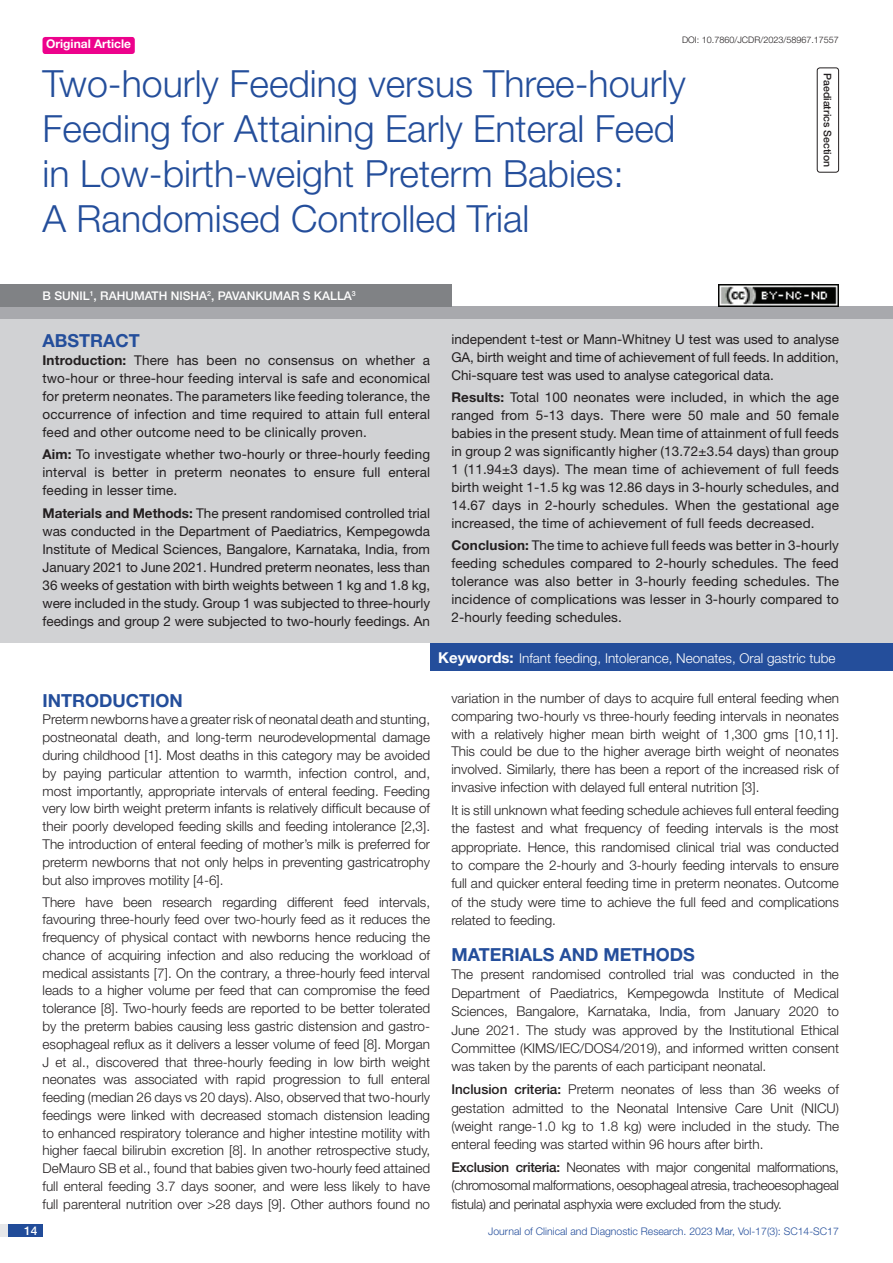
<style>
.page{position:relative;width:893px;height:1263px;background:#fff}
.page>*{position:absolute;margin:0;border:0;box-sizing:border-box;transform-origin:0 0}
.t1{font:300 37.5px/45px "Helvetica Neue";color:#244e9b}
.Heading{font:700 18px "Helvetica Neue";color:#244e9b}
.Abstract_head{font:700 18px "Helvetica Neue";color:#244e9b}
.Body_text{font:300 13.5px/17.9px "Helvetica Neue";color:#231f20;text-align:justify}
.Abstract_Text{font:13.5px/18px "Helvetica Neue";letter-spacing:.01em;color:#231f20;text-align:justify}
.Key_words{font:300 13.5px "Helvetica Neue";color:#fff}
.Author{font:500 12px "Helvetica Neue";color:#fff}
.t2{font:700 12px "Helvetica Neue";color:#fff}
.t3{font:300 10.5px "Helvetica Neue";color:#244e9b}
.section{font:500 10.5px "Helvetica Neue";color:#231f20}
.DOI{font:300 9px "Helvetica Neue";color:#231f20}
.s1{font-weight:700}
.s2{font-weight:700;font-size:15px}
.s3{font-weight:500}
</style>
<div class="page">
<div style="left:0;top:1224px;width:43px;height:13px;background:#e6e7e9"></div>
<div style="left:8px;top:1224px;width:35px;height:13px;background:#214c99"></div>
<div style="left:43px;top:37px;width:92px;height:17px;background:#ed028c;border-radius:3px"></div>
<div style="left:817px;top:67px;width:22px;height:106px;border:1px solid #231f20;border-radius:3px"></div>
<div style="left:0;top:307px;width:893px;height:12px;background:#a8a9ad"></div>
<div style="left:0;top:284px;width:451px;height:23px;background:#808285"></div>
<div style="left:0;top:319px;width:893px;height:324px;background:#d1d2d4"></div>
<div style="left:430px;top:643px;width:463px;height:28px;background:#244e9b"></div>
<img style="left:719px;top:284px;width:120px;height:23px">
<p class="t2" style="left:46px;top:37px;width:87px">Original Article</p>
<p class="DOI" style="left:682px;top:35px;width:158px">DOI: 10.7860/JCDR/2023/58967.17557</p>
<p class="t1" style="left:43px;top:60px;width:645px">Two-hourly Feeding versus Three-hourly Feeding for Attaining Early Enteral Feed in Low-birth-weight Preterm Babies:<br>A Randomised Controlled Trial</p>
<p class="Author" style="left:43px;top:289px;width:315px">B Sunil<sup>1</sup>, Rahumath Nis ha<sup>2</sup>, Pavankumar S Kalla<sup>3</sup></p>
<p class="section" style="left:834px;top:73px;width:95px;rotate:90deg">Paediatrics Section</p>
<p class="Abstract_head" style="left:43px;top:329px;width:99px">ABSTRACT</p>
<p class="Abstract_Text" style="left:43px;top:351px;width:389px"><span class="s1">Introduction:</span> There has been no consensus on whether a two-hour or three-hour feeding interval is safe and economical for preterm neonates. The parameters like feeding tolerance, the occurrence of infection and time required to attain full enteral feed and other outcome need to be clinically proven.</p>
<p class="Abstract_Text" style="left:43px;top:445px;width:389px"><span class="s1">Aim:</span> To investigate whether two-hourly or three-hourly feeding interval is better in preterm neonates to ensure full enteral feeding in lesser time.</p>
<p class="Abstract_Text" style="left:43px;top:504px;width:389px"><span class="s1">Materials and Methods:</span> The present randomised controlled trial was conducted in the Department of Paediatrics, Kempegowda Institute of Medical Sciences, Bangalore, Karnataka, India, from January 2021 to June 2021. Hundred preterm neonates, less than 36 weeks of gestation with birth weights between 1 kg and 1.8 kg, were included in the study. Group 1 was subjected to three-hourly feedings and group 2 were subjected to two-hourly feedings. An</p>
<p class="Abstract_Text" style="left:451px;top:330px;width:389px">independent t-test or Mann-Whitney U test was used to analyse GA, birth weight and time of achievement of full feeds. In addition, Chi-square test was used to analyse categorical data.</p>
<p class="Abstract_Text" style="left:451px;top:388px;width:389px"><span class="s1">Results:</span> Total 100 neonates were included, in which the age ranged from 5-13 days. There were 50 male and 50 female babies in the present study. Mean time of attainment of full feeds in group 2 was significantly higher (13.72±3.54 days) than group 1 (11.94±3 days). The mean time of achievement of full feeds birth weight 1-1.5 kg was 12.86 days in 3-hourly schedules, and 14.67 days in 2-hourly schedules. When the gestational age increased, the time of achievement of full feeds decreased.</p>
<p class="Abstract_Text" style="left:451px;top:536px;width:389px"><span class="s1">Conclusion:</span> The time to achieve full feeds was better in 3-hourly feeding schedules compared to 2-hourly schedules. The feed tolerance was also better in 3-hourly feeding schedules. The incidence of complications was lesser in 3-hourly compared to 2-hourly feeding schedules.</p>
<p class="Key_words" style="left:438px;top:649px;width:399px"><span class="s2">Keywords:</span> Infant feeding, Intolerance, Neonates, Oral gastric tube</p>
<p class="Heading" style="left:43px;top:689px;width:142px">INTRODUCTION</p>
<p class="Body_text" style="left:43px;top:710px;width:389px">Preterm newborns have a greater risk of neonatal death and stunting, postneonatal death, and long-term neurodevelopmental damage during childhood [1]. Most deaths in this category may be avoided by paying particular attention to warmth, infection control, and, most importantly, appropriate intervals of enteral feeding. Feeding very low birth weight preterm infants is relatively difficult because of their poorly developed feeding skills and feeding intolerance [2,3].<br>The introduction of enteral feeding of mother’s milk is preferred for preterm newborns that not only helps in preventing gastricatrophy but also improves motility [4-6].</p>
<p class="Body_text" style="left:43px;top:892px;width:389px">There have been research regarding different feed intervals, favouring three-hourly feed over two-hourly feed as it reduces the frequency of physical contact with newborns hence reducing the chance of acquiring infection and also reducing the workload of medical assistants [7]. On the contrary, a three-hourly feed interval leads to a higher volume per feed that can compromise the feed tolerance [8]. Two-hourly feeds are reported to be better tolerated by the preterm babies causing less gastric distension and gastro&shy;esophageal reflux as it delivers a lesser volume of feed [8]. Morgan J et al., discovered that three-hourly feeding in low birth weight neonates was associated with rapid progression to full enteral feeding (median 26 days vs 20 days). Also, observed that two-hourly feedings were linked with decreased stomach distension leading to enhanced respiratory tolerance and higher intestine motility with higher faecal bilirubin excretion [8]. In another retrospective study, DeMauro SB et al., found that babies given two-hourly feed attained full enteral feeding 3.7 days sooner, and were less likely to have full parenteral nutrition over &gt;28 days [9]. Other authors found no</p>
<p class="Body_text" style="left:451px;top:689px;width:389px">variation in the number of days to acquire full enteral feeding when comparing two-hourly vs three-hourly feeding intervals in neonates with a relatively higher mean birth weight of 1,300 gms [10,11].<br>This could be due to the higher average birth weight of neonates involved. Similarly, there has been a report of the increased risk of invasive infection with delayed full enteral nutrition [3].</p>
<p class="Body_text" style="left:451px;top:800px;width:389px;line-height:18.5px">It is still unknown what feeding schedule achieves full enteral feeding the fastest and what frequency of feeding intervals is the most appropriate. Hence, this randomised clinical trial was conducted to compare the 2-hourly and 3-hourly feeding intervals to ensure full and quicker enteral feeding time in preterm neonates. Outcome of the study were time to achieve the full feed and complications related to feeding.</p>
<p class="Heading" style="left:451px;top:943px;width:245px">MATERIALS AND METHODS</p>
<p class="Body_text" style="left:451px;top:965px;width:389px;line-height:18.5px">The present randomised controlled trial was conducted in the Department of Paediatrics, Kempegowda Institute of Medical Sciences, Bangalore, Karnataka, India, from January 2020 to June 2021. The study was approved by the Institutional Ethical Committee (KIMS/IEC/DOS4/2019), and informed written consent was taken by the parents of each participant neonatal.</p>
<p class="Body_text" style="left:451px;top:1080px;width:389px;line-height:18.5px"><span class="s3">Inclusion criteria:</span> Preterm neonates of less than 36 weeks of gestation admitted to the Neonatal Intensive Care Unit (NICU) (weight range-1.0 kg to 1.8 kg) were included in the study. The enteral feeding was started within 96 hours after birth.</p>
<p class="Body_text" style="left:451px;top:1158px;width:389px;line-height:18.5px"><span class="s3">Exclusion criteria:</span> Neonates with major congenital malformations, (chromosomal malformations, oesophageal atresia, tracheoesophageal fistula) and perinatal asphyxia were excluded from the study.</p>
<p class="Author" style="left:24px;top:1223px;width:15px">14</p>
<p class="t3" style="left:488px;top:1225px;width:352px">Journal of Clinical and Diagnostic Research. 2023 Mar, Vol-17(3): SC14-SC17</p>
</div>
